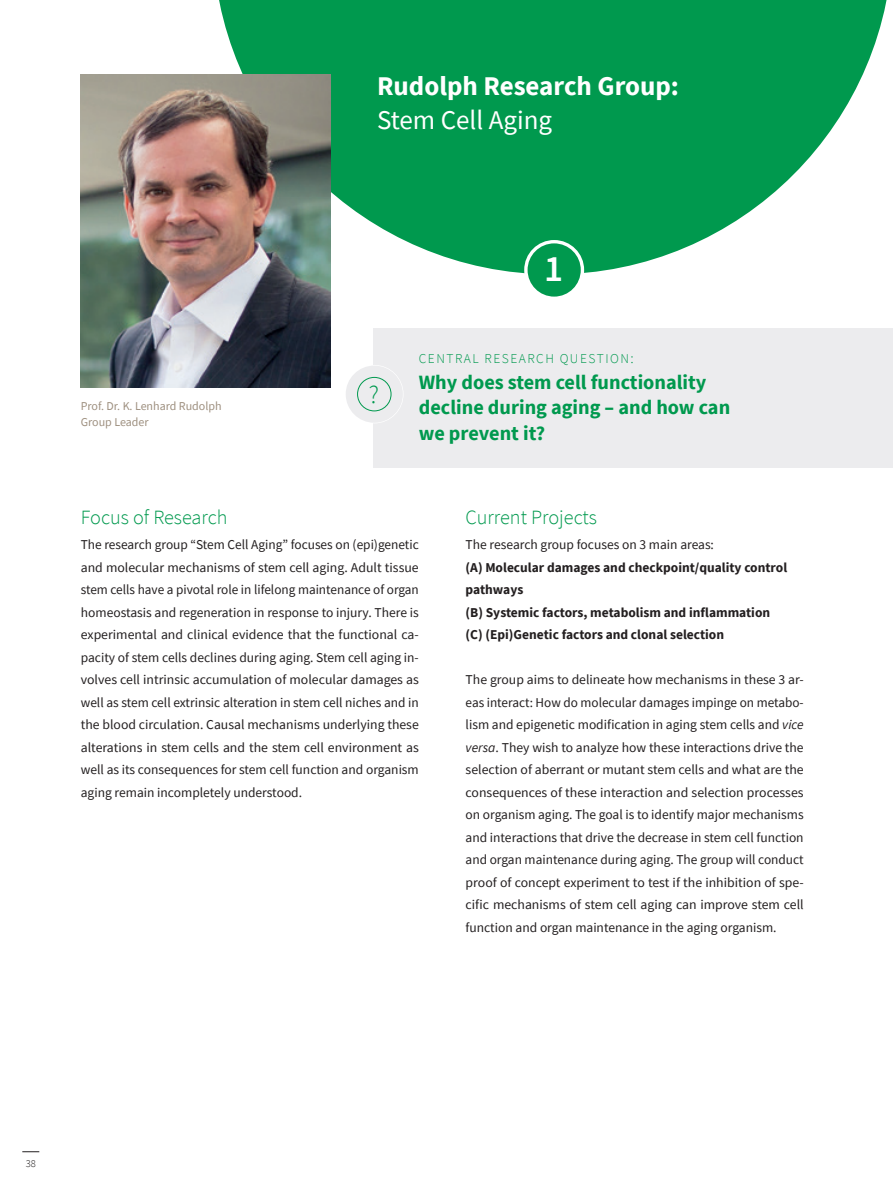
<style>
.page{position:relative;width:893px;height:1191px;background:#fff}
.page>*{position:absolute;margin:0;border:0;box-sizing:border-box;transform-origin:0 0}
.Fliesstext_EN{font:600 37.05px "Source Sans Pro";color:#fff}
.Head_1_EN_Gruppe{font:700 27px "Source Sans Pro";color:#fff}
.Head_1_EN_Gruppe-2{font:27px "Source Sans Pro";color:#fff}
.Head_2_EN{font:300 25.5px "Source Sans Pro";color:#00994e}
.Head_2_EN-2{font:700 20.25px/25.5px "Source Sans Pro";color:#00994e}
.Head_2_EN_Gruppe_Zwi{font:300 20.25px "Source Sans Pro";color:#00994e}
.Fliesstext_EN_9pt{font:13.5px/22.5px "Source Sans Pro";color:#231f20;text-align:justify}
.Fliesstext_EN_9pt-2{font:700 13.5px/22.5px "Source Sans Pro";color:#231f20}
.Head_2_EN-3{font:300 13.5px "Source Sans Pro";letter-spacing:.11em;color:#00994e}
.Figure{font:12px "Source Sans Pro";color:#9e9080}
.t1{font:300 10.5px "Source Sans Pro";color:#231f20}
.s1{font-size:15px}
.s2{font-style:italic}
</style>
<div class="page">
<svg style="left:22px;top:1151px;width:17px;height:1px"></svg>
<div style="left:374px;top:329px;width:519px;height:139px;background:#ececee"></div>
<svg style="left:219px;top:0;width:668px;height:274px;fill:#00994e"></svg>
<div style="left:526px;top:242px;width:56px;height:56px;background:#00994e;border-radius:50%"></div>
<div style="left:524px;top:240px;width:60px;height:60px;border:3px solid #fff;border-radius:50%"></div>
<div style="left:346px;top:365px;width:57px;height:58px;background:#ececee;border-radius:50%"></div>
<div style="left:357px;top:377px;width:34px;height:34px;border:1px solid #00994e;border-radius:50%"></div>
<img style="left:81px;top:74px;width:249px;height:313px">
<p class="Head_1_EN_Gruppe" style="left:377px;top:67px;width:303px">Rudolph Research Group:</p>
<p class="Head_1_EN_Gruppe-2" style="left:377px;top:103px;width:176px">Stem Cell Aging</p>
<p class="Figure" style="left:81px;top:398px;width:142px">Prof. Dr. K. Lenhard Rudolph</p>
<p class="Figure" style="left:81px;top:414px;width:69px">Group Leader</p>
<p class="Head_2_EN" style="left:369px;top:378px;width:12px">?</p>
<p class="Fliesstext_EN" style="left:544px;top:244px;width:21px">1</p>
<p class="Head_2_EN-3" style="left:419px;top:350px;width:216px">CENTRAL RESEARCH QUESTION<span class="s1">:</span></p>
<p class="Head_2_EN-2" style="left:419px;top:369px;width:313px">Why does stem cell functionality decline during aging – and how can we prevent it?</p>
<p class="Head_2_EN_Gruppe_Zwi" style="left:81px;top:504px;width:148px">Focus of Research</p>
<p class="Fliesstext_EN_9pt" style="left:81px;top:533px;width:340px">The research group “Stem Cell Aging” focuses on (epi)genetic and molecular mechanisms of stem cell aging. Adult tissue stem cells have a pivotal role in lifelong maintenance of organ homeostasis and regeneration in response to injury. There is experimental and clinical evidence that the functional ca&shy;pacity of stem cells declines during aging. Stem cell aging in&shy;volves cell intrinsic accumulation of molecular damages as well as stem cell extrinsic alteration in stem cell niches and in the blood circulation. Causal mechanisms underlying these alterations in stem cells and the stem cell environment as well as its consequences for stem cell function and organism aging remain incompletely understood.</p>
<p class="Head_2_EN_Gruppe_Zwi" style="left:466px;top:504px;width:133px">Current Projects</p>
<p class="Fliesstext_EN_9pt" style="left:466px;top:533px;width:250px">The research group focuses on 3 main areas:</p>
<p class="Fliesstext_EN_9pt-2" style="left:466px;top:556px;width:323px">(A) Molecular damages and checkpoint/quality control pathways</p>
<p class="Fliesstext_EN_9pt-2" style="left:466px;top:601px;width:306px">(B) Systemic factors, metabolism and inflammation</p>
<p class="Fliesstext_EN_9pt-2" style="left:466px;top:623px;width:260px">(C) (Epi)Genetic factors and clonal selection</p>
<p class="Fliesstext_EN_9pt" style="left:466px;top:668px;width:340px">The group aims to delineate how mechanisms in these 3 ar&shy;eas interact: How do molecular damages impinge on metabo&shy;lism and epigenetic modification in aging stem cells and <span class="s2">vice versa</span>. They wish to analyze how these interactions drive the selection of aberrant or mutant stem cells and what are the consequences of these interaction and selection processes on organism aging. The goal is to identify major mechanisms and interactions that drive the decrease in stem cell function and organ maintenance during aging. The group will conduct proof of concept experiment to test if the inhibition of spe&shy;cific mechanisms of stem cell aging can improve stem cell function and organ maintenance in the aging organism.</p>
<p class="t1" style="left:26px;top:1157px;width:12px">38</p>
</div>
